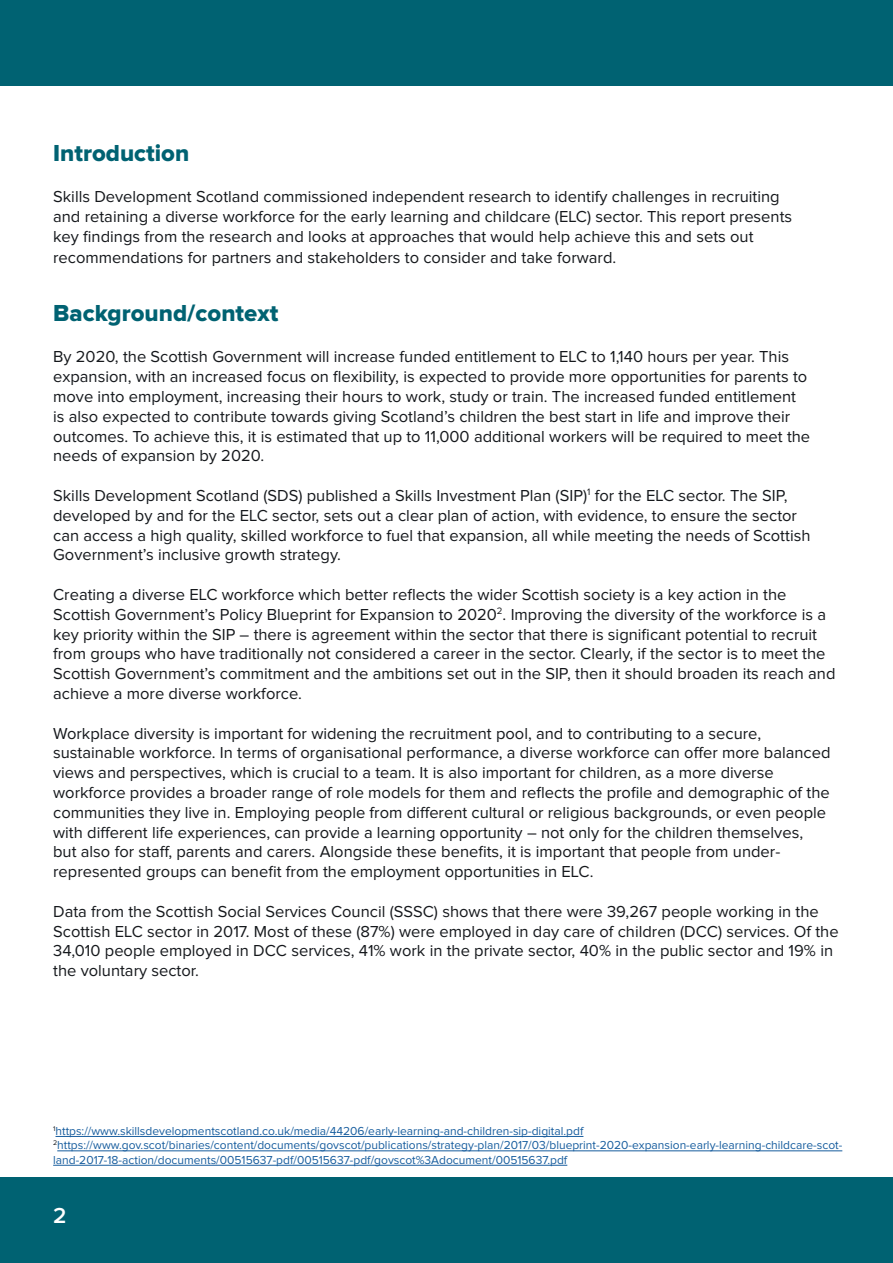
<style>
.page{position:relative;width:893px;height:1263px;background:#fff}
.page>*{position:absolute;margin:0;border:0;box-sizing:border-box;transform-origin:0 0}
.t1{font:24px "Proxima Nova Extrabld";color:#006272}
.t2{font:600 22.5px "Proxima Nova";color:#fff}
.t3{font:16.5px/19.8px "Proxima Nova";color:#15181c}
.t4{font:12px/14.4px "Proxima Nova";color:#175d9e}
</style>
<div class="page">
<div style="left:0;top:1178px;width:893px;height:85px;background:#006272"></div>
<div style="left:0;top:0;width:893px;height:85px;background:#006272"></div>
<hr style="left:56px;top:1136px;width:527px;height:1px;background:#175d9e">
<hr style="left:57px;top:1150px;width:785px;height:1px;background:#175d9e">
<hr style="left:53px;top:1165px;width:514px;height:1px;background:#175d9e">
<h1 class="t1" style="left:53px;top:142px;width:138px">Introduction</h1>
<p class="t3" style="left:53px;top:187px;width:741px">Skills Development Scotland commissioned independent research to identify challenges in recruiting and retaining a diverse workforce for the early learning and childcare (ELC) sector. This report presents key findings from the research and looks at approaches that would help achieve this and sets out</p>
<p class="t3" style="left:53px;top:249px;width:565px">recommendations for partners and stakeholders to consider and take forward.</p>
<h1 class="t1" style="left:53px;top:302px;width:227px">Background/context</h1>
<p class="t3" style="left:53px;top:348px;width:759px">By 2020, the Scottish Government will increase funded entitlement to ELC to 1,140 hours per year. This expansion, with an increased focus on flexibility, is expected to provide more opportunities for parents to move into employment, increasing their hours to work, study or train. The increased funded entitlement is also expected to contribute towards giving Scotland’s children the best start in life and improve their outcomes. To achieve this, it is estimated that up to 11,000 additional workers will be required to meet the needs of expansion by 2020.</p>
<p class="t3" style="left:53px;top:486px;width:759px">Skills Development Scotland (SDS) published a Skills Investment Plan (SIP)<sup>1</sup> for the ELC sector. The SIP, developed by and for the ELC sector, sets out a clear plan of action, with evidence, to ensure the sector can access a high quality, skilled workforce to fuel that expansion, all while meeting the needs of Scottish Government’s inclusive growth strategy.</p>
<p class="t3" style="left:53px;top:585px;width:784px">Creating a diverse ELC workforce which better reflects the wider Scottish society is a key action in the Scottish Government’s Policy Blueprint for Expansion to 2020<sup>2</sup>. Improving the diversity of the workforce is a key priority within the SIP – there is agreement within the sector that there is significant potential to recruit from groups who have traditionally not considered a career in the sector. Clearly, if the sector is to meet the Scottish Government’s commitment and the ambitions set out in the SIP, then it should broaden its reach and achieve a more diverse workforce.</p>
<p class="t3" style="left:53px;top:724px;width:779px">Workplace diversity is important for widening the recruitment pool, and to contributing to a secure, sustainable workforce. In terms of organisational performance, a diverse workforce can offer more balanced views and perspectives, which is crucial to a team. It is also important for children, as a more diverse workforce provides a broader range of role models for them and reflects the profile and demographic of the communities they live in. Employing people from different cultural or religious backgrounds, or even people with different life experiences, can provide a learning opportunity – not only for the children themselves, but also for staff, parents and carers. Alongside these benefits, it is important that people from under&shy;represented groups can benefit from the employment opportunities in ELC.</p>
<p class="t3" style="left:53px;top:902px;width:787px">Data from the Scottish Social Services Council (SSSC) shows that there were 39,267 people working in the Scottish ELC sector in 2017. Most of these (87%) were employed in day care of children (DCC) services. Of the 34,010 people employed in DCC services, 41% work in the private sector, 40% in the public sector and 19% in the voluntary sector.</p>
<p class="t4" style="left:53px;top:1124px;width:791px"><sup>1</sup>https://www.skillsdevelopmentscotland.co.uk/media/44206/early-learning-and-children-sip-digital.pdf<br><sup>2</sup>https://www.gov.scot/binaries/content/documents/govscot/publications/strategy-plan/2017/03/blueprint-2020-expansion-early-learning-childcare-scot&shy;land-2017-18-action/documents/00515637-pdf/00515637-pdf/govscot%3Adocument/00515637.pdf</p>
<h2 class="t2" style="left:53px;top:1205px;width:15px">2</h2>
</div>
